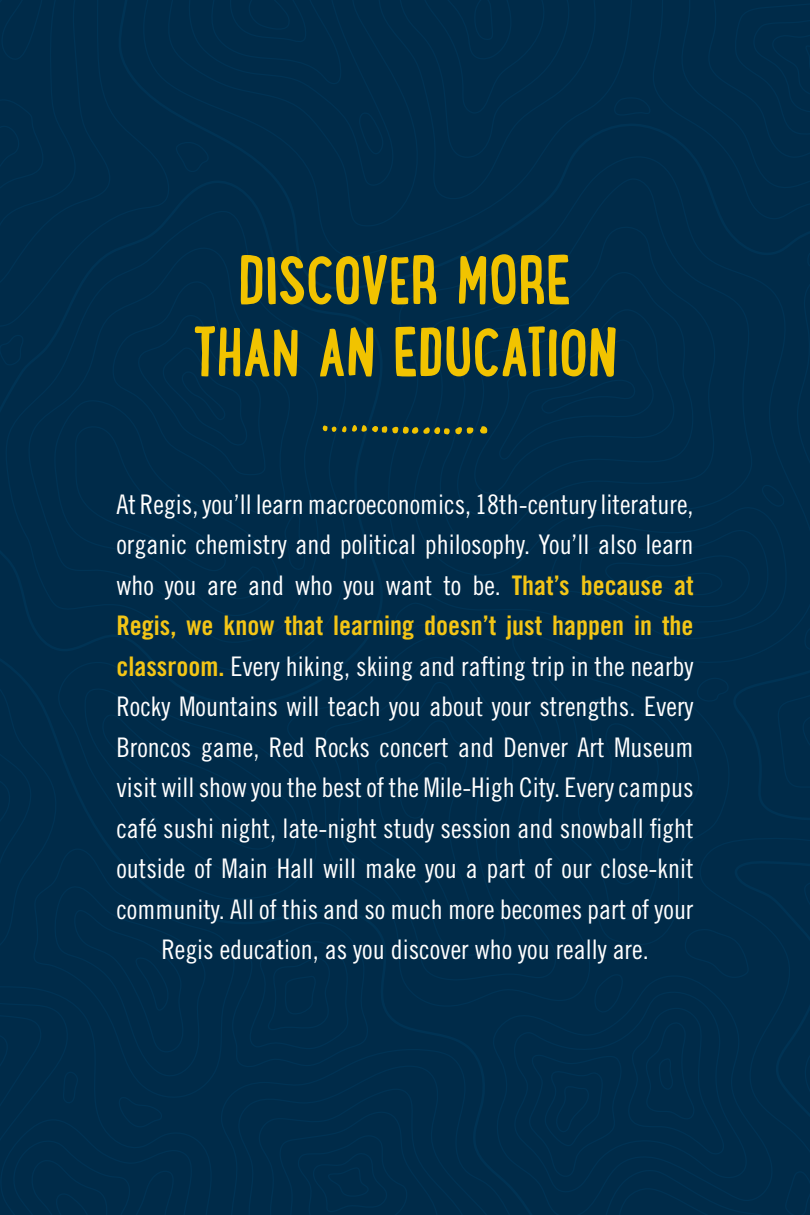
<style>
.page{position:relative;width:810px;height:1215px;background:#002b49}
.page>*{position:absolute;margin:0;border:0;box-sizing:border-box;transform-origin:0 0}
.t1{font:700 67.5px/72px "Lunch Box";letter-spacing:-.01em;color:#f1c300;text-align:center}
.t2{font:27px/40.5px "Trade Gothic LT Std Cn 18";color:#fff;text-align:justify}
.t3{font:27px "Trade Gothic LT Std Bd Cn 20";color:#f3c516}
.s1{font-family:"Trade Gothic LT Std Bd Cn 20";color:#f3c516}
</style>
<div class="page">
<svg style="left:321px;top:424px;width:166px;height:11px;background:#3d5236"></svg>
<h1 class="t1" style="left:193px;top:242px;width:426px">DISCOVER MORE<br>THAN AN EDUCATION</h1>
<p class="t2" style="left:116px;top:483px;width:579px">At Regis, you’ll learn macroeconomics, 18th-century literature, organic chemistry and political philosophy. You’ll also learn who you are and who you want to be. <span class="s1">That’s because at</span></p>
<p class="t3" style="left:116px;top:609px;width:579px">Regis, we know that learning doesn’t just happen in the</p>
<p class="t2" style="left:116px;top:645px;width:579px;text-align:center"><span class="s1">classroom.</span> Every hiking, skiing and rafting trip in the nearby Rocky Mountains will teach you about your strengths. Every Broncos game, Red Rocks concert and Denver Art Museum visit will show you the best of the Mile-High City. Every campus café sushi night, late-night study session and snowball fight outside of Main Hall will make you a part of our close-knit community. All of this and so much more becomes part of your Regis education, as you discover who you really are.</p>
</div>
